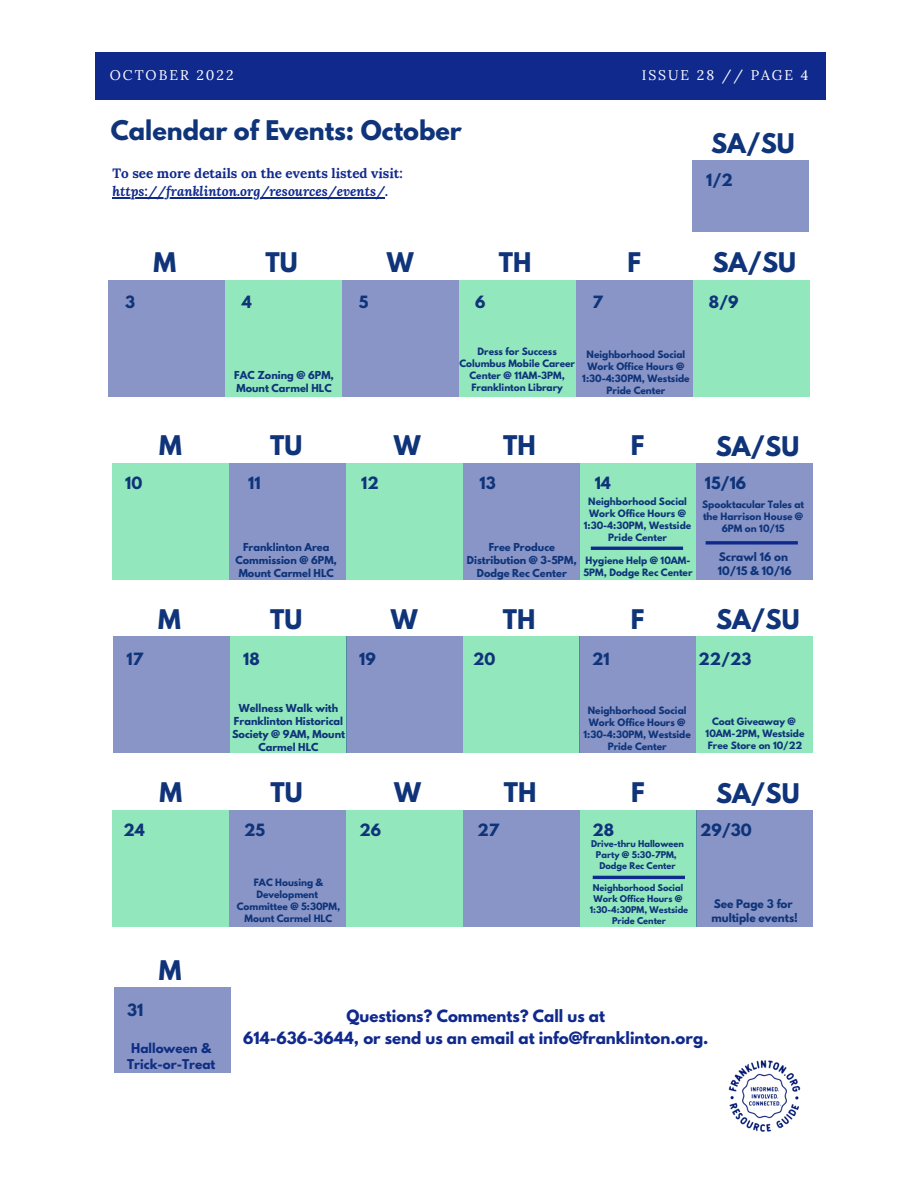
<style>
.page{position:relative;width:918px;height:1188px;background:#fff}
.page>*{position:absolute;margin:0;border:0;box-sizing:border-box;transform-origin:0 0}
.t1{font:700 24px "League Spartan";color:#0f347a}
.t2{font:700 15px/22.5px "League Spartan";color:#10298d;text-align:center}
.t3{font:700 15px "League Spartan";color:#0f347a}
.t4{font:13.95px "Lora";letter-spacing:.14em;color:#fff}
.t5{font:italic 700 13.5px "Lora";color:#10298d}
.t6{font:700 13.5px "Lora";color:#10298d}
.t7{font:700 12px/16px "League Spartan";color:#0f347a;text-align:center}
.t8{font:700 10.5px/14px "League Spartan";color:#0f347a}
.t9{font:700 9.75px/13px "League Spartan";color:#0f347a;text-align:center}
.t10{font:700 9px/12px "League Spartan";color:#0f347a;text-align:center}
.t11{font:700 8.25px/10.9px "League Spartan";color:#0f347a;text-align:center}
</style>
<div class="page">
<div style="left:95px;top:53px;width:730px;height:47px;background:#10298d"></div>
<img style="left:728px;top:1060px;width:73px;height:72px">
<div style="left:692px;top:160px;width:117px;height:72px;background:#8895c6"></div>
<div style="left:108px;top:280px;width:117px;height:117px;background:#8895c6"></div>
<div style="left:225px;top:280px;width:117px;height:117px;background:#93e7bd"></div>
<div style="left:342px;top:280px;width:117px;height:117px;background:#8895c6"></div>
<div style="left:459px;top:280px;width:117px;height:117px;background:#93e7bd"></div>
<div style="left:576px;top:280px;width:117px;height:117px;background:#8895c6"></div>
<div style="left:693px;top:280px;width:117px;height:117px;background:#93e7bd"></div>
<div style="left:112px;top:463px;width:117px;height:117px;background:#93e7bd"></div>
<div style="left:229px;top:463px;width:117px;height:117px;background:#8895c6"></div>
<div style="left:346px;top:463px;width:117px;height:117px;background:#93e7bd"></div>
<div style="left:463px;top:463px;width:117px;height:117px;background:#8895c6"></div>
<div style="left:579px;top:463px;width:117px;height:117px;background:#93e7bd"></div>
<div style="left:696px;top:463px;width:117px;height:117px;background:#8895c6"></div>
<hr style="left:112px;top:197px;width:273px;height:1px;background:#10298d">
<div style="left:113px;top:636px;width:117px;height:117px;background:#8895c6"></div>
<div style="left:230px;top:636px;width:117px;height:117px;background:#93e7bd"></div>
<div style="left:346px;top:636px;width:117px;height:117px;background:#8895c6"></div>
<div style="left:463px;top:636px;width:117px;height:117px;background:#93e7bd"></div>
<div style="left:579px;top:636px;width:117px;height:117px;background:#8895c6"></div>
<div style="left:696px;top:636px;width:117px;height:117px;background:#93e7bd"></div>
<div style="left:112px;top:810px;width:117px;height:117px;background:#93e7bd"></div>
<div style="left:229px;top:810px;width:117px;height:117px;background:#8895c6"></div>
<div style="left:346px;top:810px;width:117px;height:117px;background:#93e7bd"></div>
<hr style="left:591px;top:547px;width:92px;height:3px;background:#10298d">
<div style="left:463px;top:810px;width:117px;height:117px;background:#8895c6"></div>
<div style="left:580px;top:810px;width:117px;height:117px;background:#93e7bd"></div>
<div style="left:696px;top:810px;width:117px;height:117px;background:#8895c6"></div>
<div style="left:114px;top:988px;width:117px;height:85px;background:#8895c6"></div>
<hr style="left:593px;top:876px;width:92px;height:3px;background:#10298d">
<svg style="left:706px;top:541px;width:92px;height:4px"></svg>
<h3 class="t4" style="left:110px;top:66px;width:125px">OCTOBER 2022</h3>
<h3 class="t4" style="left:642px;top:66px;width:168px">ISSUE 28 // PAGE 4</h3>
<h1 class="t1" style="left:111px;top:119px;width:353px">Calendar of Events: October</h1>
<h3 class="t6" style="left:112px;top:164px;width:292px">To see more details on the events listed visit:</h3>
<h3 class="t5" style="left:112px;top:182px;width:277px">https://franklinton.org/resources/events/.</h3>
<h1 class="t1" style="left:711px;top:131px;width:85px">SA/SU</h1>
<h2 class="t3" style="left:706px;top:173px;width:28px">1/2</h2>
<h1 class="t1" style="left:154px;top:250px;width:24px">M</h1>
<h1 class="t1" style="left:266px;top:250px;width:34px">TU</h1>
<h2 class="t3" style="left:125px;top:295px;width:11px">3</h2>
<h2 class="t3" style="left:242px;top:295px;width:11px">4</h2>
<h2 class="t3" style="left:359px;top:295px;width:11px">5</h2>
<h1 class="t1" style="left:387px;top:250px;width:28px">W</h1>
<h2 class="t3" style="left:475px;top:295px;width:12px">6</h2>
<h1 class="t1" style="left:499px;top:250px;width:34px">TH</h1>
<h2 class="t3" style="left:592px;top:295px;width:12px">7</h2>
<h1 class="t1" style="left:627px;top:250px;width:15px">F</h1>
<h1 class="t1" style="left:712px;top:250px;width:85px">SA/SU</h1>
<h2 class="t3" style="left:709px;top:295px;width:31px">8/9</h2>
<p class="t9" style="left:234px;top:369px;width:101px;text-align:left">FAC Zoning @ 6PM,<br>Mount Carmel HLC</p>
<p class="t10" style="left:459px;top:346px;width:117px">Dress for Success<br>Columbus Mobile Career<br>Center @ 11AM-3PM,<br>Franklinton Library</p>
<p class="t10" style="left:582px;top:350px;width:109px">Neighborhood Social<br>Work Office Hours @<br>1:30-4:30PM, Westside<br>Pride Center</p>
<h2 class="t3" style="left:125px;top:476px;width:19px">10</h2>
<h1 class="t1" style="left:159px;top:434px;width:24px">M</h1>
<h1 class="t1" style="left:270px;top:434px;width:34px">TU</h1>
<h1 class="t1" style="left:394px;top:434px;width:28px">W</h1>
<h2 class="t3" style="left:248px;top:476px;width:14px">11</h2>
<h2 class="t3" style="left:361px;top:476px;width:19px">12</h2>
<h1 class="t1" style="left:503px;top:434px;width:34px">TH</h1>
<h2 class="t3" style="left:480px;top:476px;width:18px">13</h2>
<h2 class="t3" style="left:595px;top:476px;width:18px">14</h2>
<h1 class="t1" style="left:631px;top:434px;width:15px">F</h1>
<h1 class="t1" style="left:716px;top:435px;width:85px">SA/SU</h1>
<h2 class="t3" style="left:705px;top:476px;width:43px">15/16</h2>
<p class="t9" style="left:236px;top:542px;width:103px">Franklinton Area<br>Commission @ 6PM,<br>Mount Carmel HLC</p>
<h1 class="t1" style="left:158px;top:607px;width:24px">M</h1>
<h1 class="t1" style="left:270px;top:607px;width:34px">TU</h1>
<h2 class="t3" style="left:127px;top:651px;width:18px">17</h2>
<h2 class="t3" style="left:243px;top:651px;width:18px">18</h2>
<h2 class="t3" style="left:359px;top:651px;width:18px">19</h2>
<h1 class="t1" style="left:391px;top:607px;width:28px">W</h1>
<p class="t10" style="left:584px;top:496px;width:109px">Neighborhood Social<br>Work Office Hours @<br>1:30-4:30PM, Westside<br>Pride Center</p>
<p class="t10" style="left:702px;top:499px;width:103px">Spooktacular Tales at the Harrison House @<br>6PM on 10/15</p>
<p class="t9" style="left:467px;top:542px;width:111px">Free Produce<br>Distribution @ 3-5PM,<br>Dodge Rec Center</p>
<p class="t8" style="left:718px;top:551px;width:75px">Scrawl 16 on<br>10/15 &amp; 10/16</p>
<p class="t10" style="left:584px;top:556px;width:111px;text-align:left">Hygiene Help @ 10AM-<br>5PM, Dodge Rec Center</p>
<h1 class="t1" style="left:631px;top:607px;width:15px">F</h1>
<h2 class="t3" style="left:592px;top:651px;width:19px">21</h2>
<h1 class="t1" style="left:716px;top:607px;width:85px">SA/SU</h1>
<h2 class="t3" style="left:699px;top:651px;width:54px">22/23</h2>
<h1 class="t1" style="left:503px;top:607px;width:34px">TH</h1>
<h2 class="t3" style="left:473px;top:651px;width:24px">20</h2>
<p class="t9" style="left:232px;top:703px;width:114px">Wellness Walk with<br>Franklinton Historical<br>Society @ 9AM, Mount<br>Carmel HLC</p>
<p class="t10" style="left:584px;top:706px;width:109px">Neighborhood Social<br>Work Office Hours @<br>1:30-4:30PM, Westside<br>Pride Center</p>
<p class="t10" style="left:706px;top:717px;width:100px">Coat Giveaway @<br>10AM-2PM, Westside<br>Free Store on 10/22</p>
<h2 class="t3" style="left:123px;top:823px;width:23px">24</h2>
<h1 class="t1" style="left:159px;top:781px;width:24px">M</h1>
<h1 class="t1" style="left:270px;top:781px;width:34px">TU</h1>
<h1 class="t1" style="left:394px;top:781px;width:28px">W</h1>
<h2 class="t3" style="left:244px;top:823px;width:22px">25</h2>
<h2 class="t3" style="left:359px;top:823px;width:23px">26</h2>
<h1 class="t1" style="left:504px;top:781px;width:34px">TH</h1>
<h2 class="t3" style="left:477px;top:823px;width:23px">27</h2>
<h2 class="t3" style="left:593px;top:823px;width:23px">28</h2>
<h1 class="t1" style="left:631px;top:781px;width:15px">F</h1>
<p class="t11" style="left:591px;top:839px;width:94px">Drive-thru Halloween<br>Party @ 5:30-7PM,<br>Dodge Rec Center</p>
<h1 class="t1" style="left:716px;top:782px;width:85px">SA/SU</h1>
<h2 class="t3" style="left:700px;top:823px;width:53px">29/30</h2>
<p class="t10" style="left:237px;top:878px;width:105px">FAC Housing &amp;<br>Development<br>Committee @ 5:30PM,<br>Mount Carmel HLC</p>
<p class="t11" style="left:590px;top:883px;width:100px">Neighborhood Social<br>Work Office Hours @<br>1:30-4:30PM, Westside<br>Pride Center</p>
<p class="t8" style="left:711px;top:899px;width:88px">See Page 3 for multiple events!</p>
<h1 class="t1" style="left:159px;top:958px;width:24px">M</h1>
<h2 class="t3" style="left:127px;top:1003px;width:18px">31</h2>
<h3 class="t7" style="left:127px;top:1042px;width:90px">Halloween &amp;<br>Trick-or-Treat</h3>
<h2 class="t2" style="left:243px;top:1006px;width:467px">Questions? Comments? Call us at<br>614-636-3644, or send us an email at info@franklinton.org.</h2>
</div>
